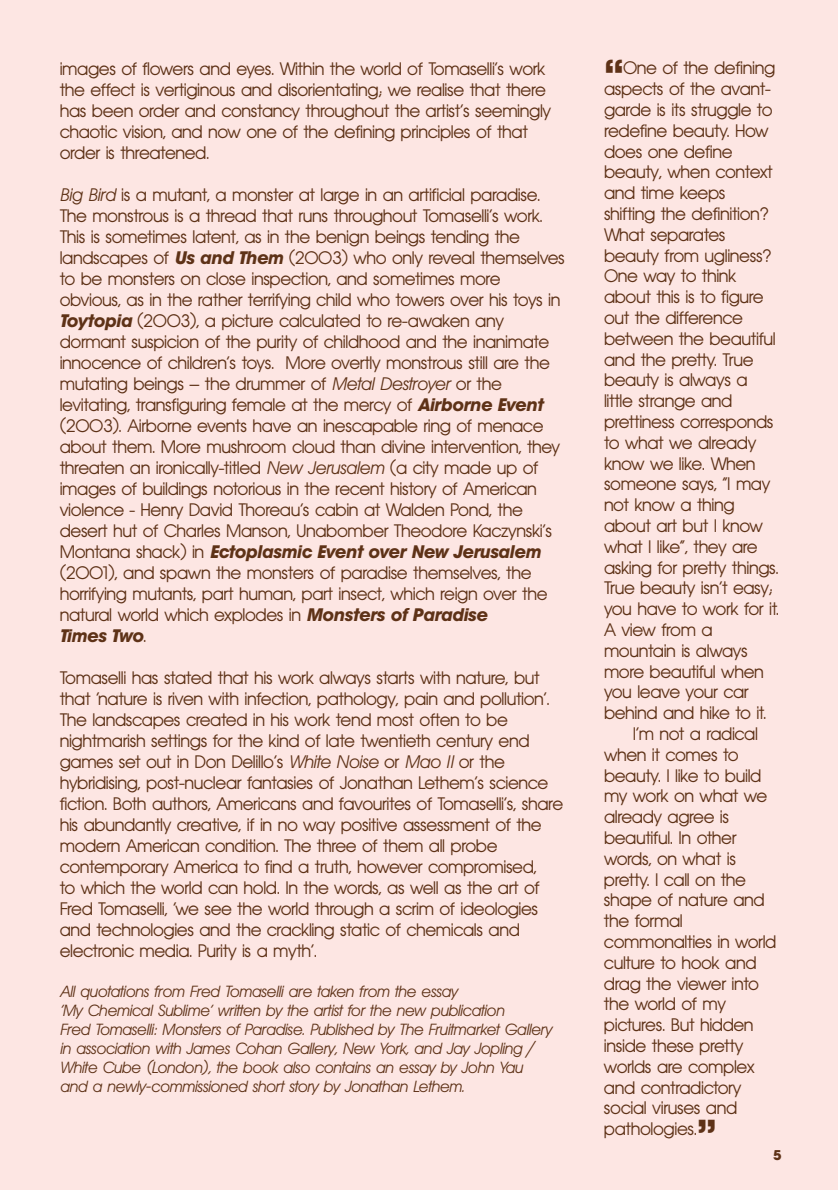
<style>
.page{position:relative;width:838px;height:1190px;background:#fde6e3}
.page>*{position:absolute;margin:0;border:0;box-sizing:border-box;transform-origin:0 0}
.t1{font:700 40px "Avant Garde BQ";color:#5e3217}
.t2{font:18px/21px "Avant Garde BQ";letter-spacing:-.025em;color:#5e3217}
.t3{font:italic 16px/19px "Avant Garde BQ";letter-spacing:-.015em;color:#5e3217}
.t4{font:700 14px "Avant Garde BQ";color:#5e3217}
.s1{font-style:italic}
.s2{font-weight:700;font-style:italic}
</style>
<div class="page">
<p class="t2" style="left:60px;top:60px;width:493px">images of flowers and eyes. Within the world of Tomaselli’s work the effect is vertiginous and disorientating; we realise that there has been order and constancy throughout the artist’s seemingly chaotic vision, and now one of the defining principles of that order is threatened.</p>
<p class="t2" style="left:60px;top:186px;width:507px"><span class="s1">Big Bird</span> is a mutant, a monster at large in an artificial paradise.<br>The monstrous is a thread that runs throughout Tomaselli’s work.<br>This is sometimes latent, as in the benign beings tending the landscapes of <span class="s2">Us and Them</span> (2003) who only reveal themselves to be monsters on close inspection, and sometimes more obvious, as in the rather terrifying child who towers over his toys in <span class="s2">Toytopia</span> (2003), a picture calculated to re-awaken any dormant suspicion of the purity of childhood and the inanimate innocence of children’s toys. More overtly monstrous still are the mutating beings – the drummer of <span class="s1">Metal Destroyer</span> or the levitating, transfiguring female at the mercy of <span class="s2">Airborne Event </span>(2003). Airborne events have an inescapable ring of menace about them. More mushroom cloud than divine intervention, they threaten an ironically-titled <span class="s1">New Jerusalem</span> (a city made up of images of buildings notorious in the recent history of American violence - Henry David Thoreau’s cabin at Walden Pond, the desert hut of Charles Manson, Unabomber Theodore Kaczynski’s Montana shack) in <span class="s2">Ectoplasmic Event over New Jerusalem </span>(2001), and spawn the monsters of paradise themselves, the horrifying mutants, part human, part insect, which reign over the natural world which explodes in <span class="s2">Monsters of Paradise<br>Times Two</span>.</p>
<p class="t2" style="left:60px;top:669px;width:505px">Tomaselli has stated that his work always starts with nature, but that ‘nature is riven with infection, pathology, pain and pollution’.<br>The landscapes created in his work tend most often to be nightmarish settings for the kind of late twentieth century end games set out in Don Delillo’s <span class="s1">White Noise</span> or <span class="s1">Mao II</span> or the hybridising, post-nuclear fantasies of Jonathan Lethem’s science fiction. Both authors, Americans and favourites of Tomaselli’s, share his abundantly creative, if in no way positive assessment of the modern American condition. The three of them all probe contemporary America to find a truth, however compromised,<br>to which the world can hold. In the words, as well as the art of Fred Tomaselli, ‘we see the world through a scrim of ideologies and technologies and the crackling static of chemicals and electronic media. Purity is a myth’.</p>
<p class="t3" style="left:60px;top:984px;width:493px">All quotations from Fred Tomaselli are taken from the essay<br>‘My Chemical Sublime’ written by the artist for the new publication<br>Fred Tomaselli: Monsters of Paradise. Published by The Fruitmarket Gallery in association with James Cohan Gallery, New York, and Jay Jopling / White Cube (London), the book also contains an essay by John Yau and a newly-commissioned short story by Jonathan Lethem.</p>
<h1 class="t1" style="left:604px;top:58px;width:21px">“</h1>
<p class="t2" style="left:623px;top:59px;width:154px">One of the defining</p>
<p class="t2" style="left:604px;top:80px;width:168px">aspects of the avant-</p>
<p class="t2" style="left:604px;top:101px;width:170px">garde is its struggle to</p>
<p class="t2" style="left:604px;top:122px;width:166px">redefine beauty. How</p>
<p class="t2" style="left:604px;top:142px;width:130px">does one define</p>
<p class="t2" style="left:604px;top:163px;width:170px">beauty, when context</p>
<p class="t2" style="left:604px;top:184px;width:123px">and time keeps</p>
<p class="t2" style="left:604px;top:205px;width:166px">shifting the definition?</p>
<p class="t2" style="left:604px;top:226px;width:123px">What separates</p>
<p class="t2" style="left:604px;top:246px;width:169px">beauty from ugliness?</p>
<p class="t2" style="left:604px;top:267px;width:134px">One way to think</p>
<p class="t2" style="left:604px;top:288px;width:161px">about this is to figure</p>
<p class="t2" style="left:604px;top:309px;width:140px">out the difference</p>
<p class="t2" style="left:604px;top:330px;width:173px">between the beautiful</p>
<p class="t2" style="left:604px;top:350px;width:151px">and the pretty. True</p>
<p class="t2" style="left:604px;top:371px;width:145px">beauty is always a</p>
<p class="t2" style="left:604px;top:392px;width:130px">little strange and</p>
<p class="t2" style="left:604px;top:413px;width:171px">prettiness corresponds</p>
<p class="t2" style="left:604px;top:434px;width:154px">to what we already</p>
<p class="t2" style="left:604px;top:454px;width:153px">know we like. When</p>
<p class="t2" style="left:604px;top:475px;width:168px">someone says, “I may</p>
<p class="t2" style="left:604px;top:496px;width:132px">not know a thing</p>
<p class="t2" style="left:604px;top:517px;width:161px">about art but I know</p>
<p class="t2" style="left:604px;top:538px;width:155px">what I like”, they are</p>
<p class="t2" style="left:604px;top:558px;width:176px">asking for pretty things.</p>
<p class="t2" style="left:604px;top:579px;width:170px">True beauty isn’t easy;</p>
<p class="t2" style="left:604px;top:600px;width:177px">you have to work for it.</p>
<p class="t2" style="left:604px;top:621px;width:110px">A view from a</p>
<p class="t2" style="left:604px;top:642px;width:145px">mountain is always</p>
<p class="t2" style="left:604px;top:662px;width:161px">more beautiful when</p>
<p class="t2" style="left:604px;top:683px;width:146px">you leave your car</p>
<p class="t2" style="left:604px;top:704px;width:164px">behind and hike to it.</p>
<p class="t2" style="left:633px;top:725px;width:127px">I’m not a radical</p>
<p class="t2" style="left:604px;top:746px;width:136px">when it comes to</p>
<p class="t2" style="left:604px;top:766px;width:159px">beauty. I like to build</p>
<p class="t2" style="left:604px;top:787px;width:165px">my work on what we</p>
<p class="t2" style="left:604px;top:808px;width:127px">already agree is</p>
<p class="t2" style="left:604px;top:829px;width:134px">beautiful. In other</p>
<p class="t2" style="left:604px;top:850px;width:134px">words, on what is</p>
<p class="t2" style="left:604px;top:870px;width:144px">pretty. I call on the</p>
<p class="t2" style="left:604px;top:891px;width:162px">shape of nature and</p>
<p class="t2" style="left:604px;top:912px;width:80px">the formal</p>
<p class="t2" style="left:604px;top:933px;width:174px">commonalties in world</p>
<p class="t2" style="left:604px;top:954px;width:154px">culture to hook and</p>
<p class="t2" style="left:604px;top:974px;width:157px">drag the viewer into</p>
<p class="t2" style="left:604px;top:995px;width:124px">the world of my</p>
<p class="t2" style="left:604px;top:1016px;width:151px">pictures. But hidden</p>
<p class="t2" style="left:604px;top:1037px;width:141px">inside these pretty</p>
<p class="t2" style="left:604px;top:1058px;width:152px">worlds are complex</p>
<p class="t2" style="left:604px;top:1078px;width:139px">and contradictory</p>
<p class="t2" style="left:604px;top:1099px;width:135px">social viruses and</p>
<p class="t2" style="left:604px;top:1120px;width:95px">pathologies.</p>
<h1 class="t1" style="left:697px;top:1118px;width:21px">”</h1>
<p class="t4" style="left:774px;top:1150px;width:9px">5</p>
</div>
